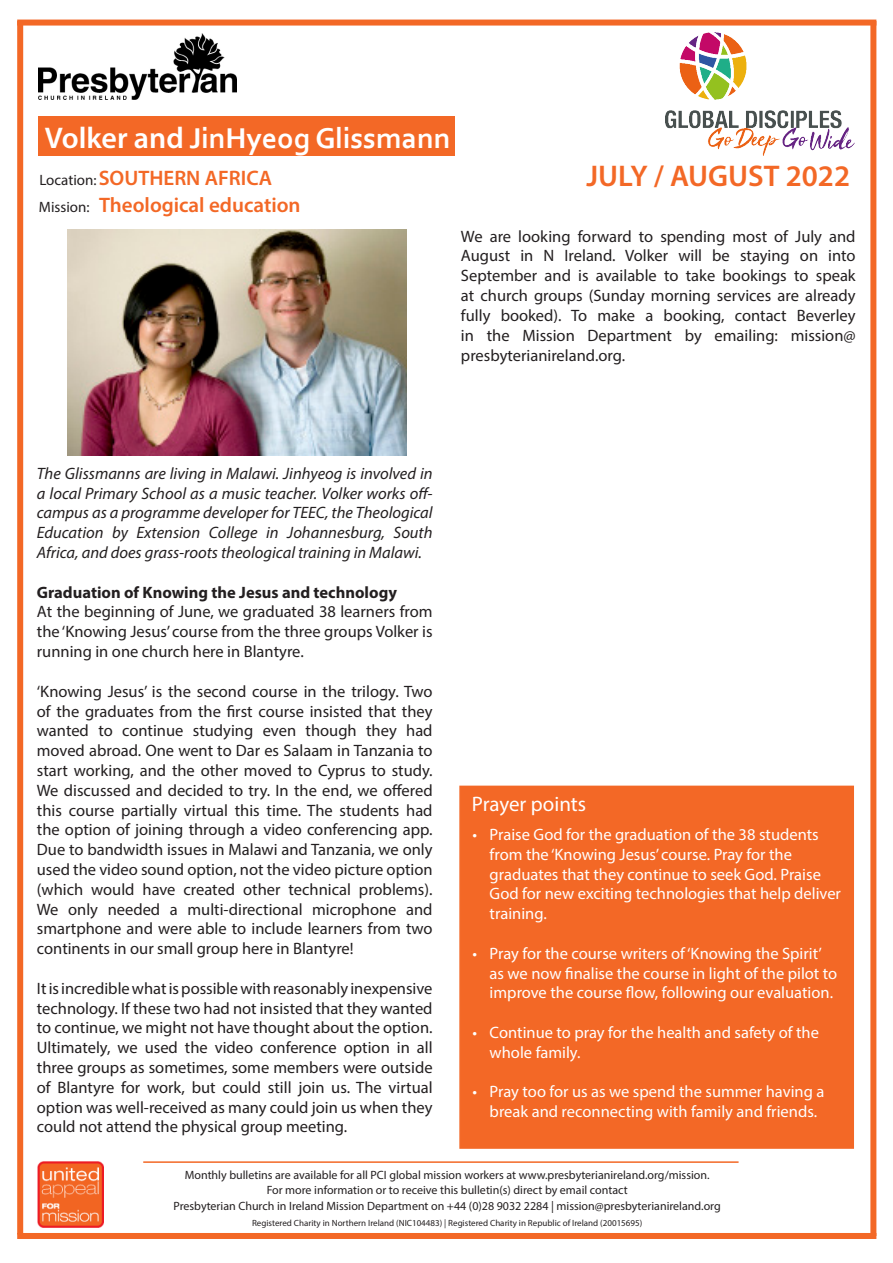
<style>
.page{position:relative;width:893px;height:1263px;background:#fff}
.page>*{position:absolute;margin:0;border:0;box-sizing:border-box;transform-origin:0 0}
.t1{font:700 30px "Corbel";color:#fff}
.t2{font:600 30px "Myriad Pro";color:#f36826}
.t3{font:600 21px "Myriad Pro";color:#f36826}
.t4{font:21px "Myriad Pro";color:#fff}
.t5{font:16.5px/19.8px "Myriad Pro";color:#231f20;text-align:justify}
.t6{font:16.5px/19.8px "Myriad Pro";color:#fff}
.t7{font:italic 16.5px/19.8px "Myriad Pro";color:#231f20;text-align:justify}
.t8{font:700 16.5px "Myriad Pro";color:#231f20}
.t9{font:12px "Myriad Pro";color:#231f20}
.t10{font:9px "Myriad Pro";color:#231f20}
.s1{font-family:"Myriad Pro";font-weight:600}
.s2{font-weight:400;font-size:15px;color:#231f20}
</style>
<div class="page">
<img style="left:38px;top:1162px;width:65px;height:65px">
<hr style="left:143px;top:1161px;width:596px;height:2px;background:#f36826">
<img style="left:39px;top:33px;width:197px;height:66px">
<div style="left:39px;top:117px;width:416px;height:39px;background:#f36826"></div>
<img style="left:665px;top:33px;width:189px;height:122px">
<div style="left:459px;top:786px;width:395px;height:363px;background:#f36826;border:2px solid #f36826"></div>
<img style="left:68px;top:229px;width:339px;height:227px">
<div style="left:17px;top:21px;width:6px;height:1213px;background:#f36826"></div>
<div style="left:870px;top:21px;width:6px;height:1215px;background:#f36826"></div>
<div style="left:17px;top:20px;width:859px;height:6px;background:#f36826"></div>
<div style="left:17px;top:1233px;width:859px;height:6px;background:#f36826"></div>
<p class="t1" style="left:45px;top:119px;width:407px"><span class="s1">Volker and</span> JinHyeog Glissmann</p>
<p class="t3" style="left:39px;top:164px;width:234px"><span class="s2">Location:</span>SOUTHERN AFRICA</p>
<p class="t3" style="left:39px;top:192px;width:263px"><span class="s2">Mission:</span> Theological education</p>
<p class="t2" style="left:586px;top:157px;width:265px">JULY / AUGUST 2022</p>
<p class="t5" style="left:461px;top:226px;width:396px">We are looking forward to spending most of July and August in N Ireland. Volker will be staying on into September and is available to take bookings to speak at church groups (Sunday morning services are already fully booked). To make a booking, contact Beverley in the Mission Department by emailing: mission@ presbyterianireland.org.</p>
<p class="t7" style="left:37px;top:463px;width:397px">The Glissmanns are living in Malawi. Jinhyeog is involved in a local Primary School as a music teacher. Volker works off&shy;campus as a programme developer for TEEC, the Theological Education by Extension College in Johannesburg, South Africa, and does grass-roots theological training in Malawi.</p>
<p class="t8" style="left:37px;top:581px;width:362px">Graduation of Knowing the Jesus and technology</p>
<p class="t5" style="left:37px;top:602px;width:397px">At the beginning of June, we graduated 38 learners from the ‘Knowing Jesus’ course from the three groups Volker is running in one church here in Blantyre.</p>
<p class="t5" style="left:37px;top:681px;width:397px">‘Knowing Jesus’ is the second course in the trilogy. Two of the graduates from the first course insisted that they wanted to continue studying even though they had moved abroad. One went to Dar es Salaam in Tanzania to start working, and the other moved to Cyprus to study.<br>We discussed and decided to try. In the end, we offered this course partially virtual this time. The students had the option of joining through a video conferencing app.<br>Due to bandwidth issues in Malawi and Tanzania, we only used the video sound option, not the video picture option (which would have created other technical problems).<br>We only needed a multi-directional microphone and smartphone and were able to include learners from two continents in our small group here in Blantyre!</p>
<p class="t5" style="left:37px;top:978px;width:397px">It is incredible what is possible with reasonably inexpensive technology. If these two had not insisted that they wanted to continue, we might not have thought about the option.<br>Ultimately, we used the video conference option in all three groups as sometimes, some members were outside of Blantyre for work, but could still join us. The virtual option was well-received as many could join us when they could not attend the physical group meeting.</p>
<p class="t4" style="left:472px;top:791px;width:116px">Prayer points</p>
<p class="t6" style="left:490px;top:824px;width:353px;text-indent:-17px">• Praise God for the graduation of the 38 students from the ‘Knowing Jesus’ course. Pray for the graduates that they continue to seek God. Praise God for new exciting technologies that help deliver training.</p>
<p class="t6" style="left:490px;top:943px;width:349px;text-indent:-17px">• Pray for the course writers of ‘Knowing the Spirit’ as we now finalise the course in light of the pilot to improve the course flow, following our evaluation.</p>
<p class="t6" style="left:490px;top:1022px;width:331px;text-indent:-17px">• Continue to pray for the health and safety of the whole family.</p>
<p class="t6" style="left:473px;top:1082px;width:353px;text-align:center">• Pray too for us as we spend the summer having a break and reconnecting with family and friends.</p>
<p class="t9" style="left:185px;top:1168px;width:526px">Monthly bulletins are available for all PCI global mission workers at www.presbyterianireland.org/mission.</p>
<p class="t9" style="left:267px;top:1182px;width:362px">For more information or to receive this bulletin(s) direct by email contact</p>
<p class="t9" style="left:174px;top:1198px;width:549px">Presbyterian Church in Ireland Mission Department on +44 (0)28 9032 2284 | mission@presbyterianireland.org</p>
<p class="t10" style="left:252px;top:1217px;width:392px">Registered Charity in Northern Ireland (NIC104483) | Registered Charity in Republic of Ireland (20015695)</p>
</div>
